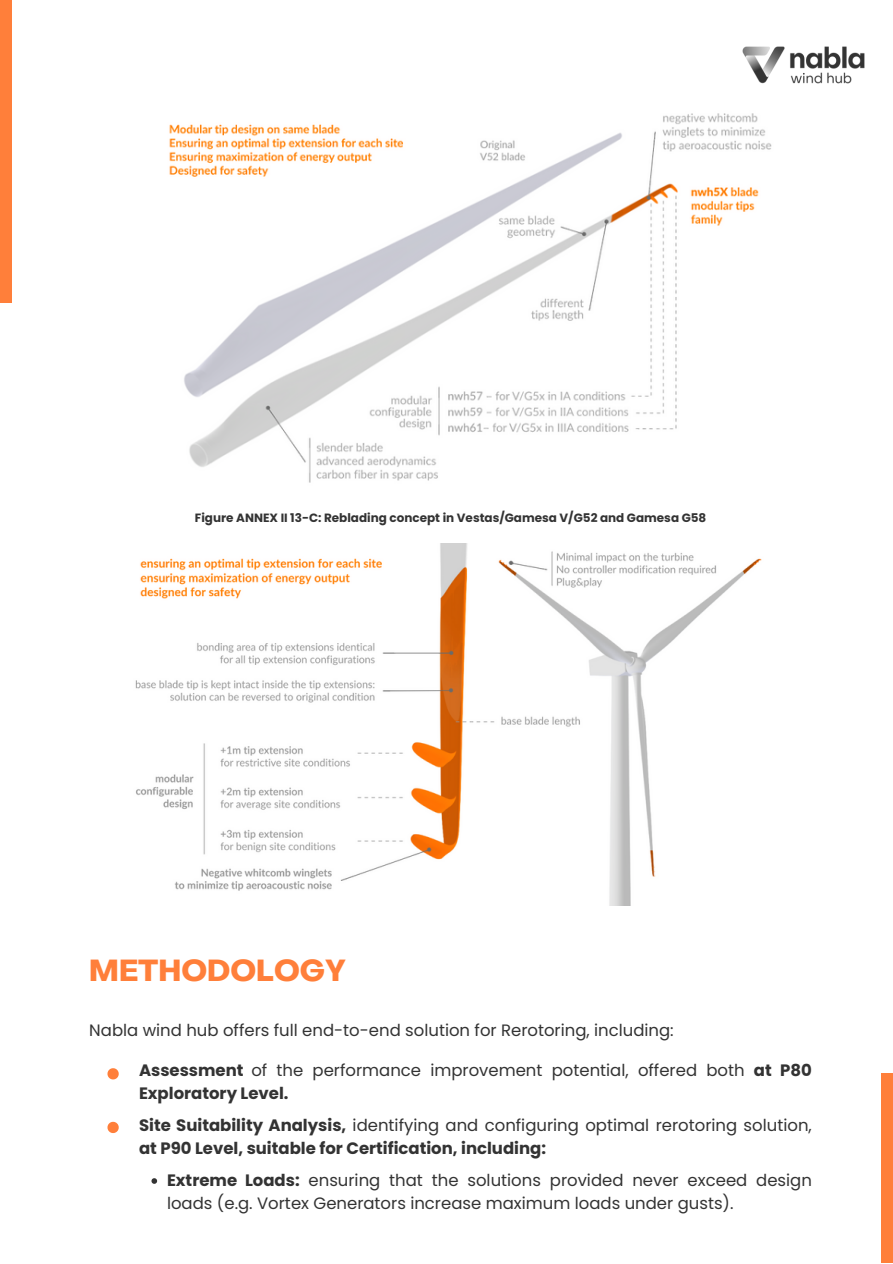
<style>
.page{position:relative;width:893px;height:1264px;background:#fff}
.page>*{position:absolute;margin:0;border:0;box-sizing:border-box;transform-origin:0 0}
.t1{font:700 30px "Object Sans";color:#ff7f3a}
.t2{font:16.5px/22.5px "Poppins";color:#333}
.t3{font:700 16.5px/22.5px "Poppins";color:#333}
.t4{font:700 12px "Poppins";color:#333}
.s1{font-weight:700}
.s2{font-weight:400}
</style>
<div class="page">
<div style="left:0;top:0;width:12px;height:302px;background:#ff7f3a"></div>
<div style="left:881px;top:1073px;width:11px;height:189px;background:#ff7f3a"></div>
<img style="left:742px;top:46px;width:123px;height:38px">
<img style="left:135px;top:543px;width:627px;height:362px">
<img style="left:169px;top:113px;width:603px;height:370px">
<svg style="left:151px;top:1178px;width:6px;height:5px"></svg>
<svg style="left:107px;top:1068px;width:12px;height:11px"></svg>
<svg style="left:107px;top:1121px;width:12px;height:12px"></svg>
<p class="t4" style="left:195px;top:510px;width:513px">Figure ANNEX II 13-C: Reblading concept in Vestas/Gamesa V/G52 and Gamesa G58</p>
<h1 class="t1" style="left:89px;top:959px;width:258px">METHODOLOGY</h1>
<p class="t2" style="left:89px;top:1018px;width:586px">Nabla wind hub offers full end-to-end solution for Rerotoring, including:</p>
<p class="t2" style="left:139px;top:1059px;width:674px"><span class="s1">Assessment</span> of the performance improvement potential, offered both <span class="s1">at P80<br>Exploratory Level.</span></p>
<p class="t3" style="left:139px;top:1114px;width:674px">Site Suitability Analysis, <span class="s2">identifying and configuring optimal rerotoring solution, </span>at P90 Level, suitable for Certification, including:</p>
<p class="t2" style="left:167px;top:1169px;width:646px"><span class="s1">Extreme Loads:</span> ensuring that the solutions provided never exceed design loads (e.g. Vortex Generators increase maximum loads under gusts).</p>
</div>
